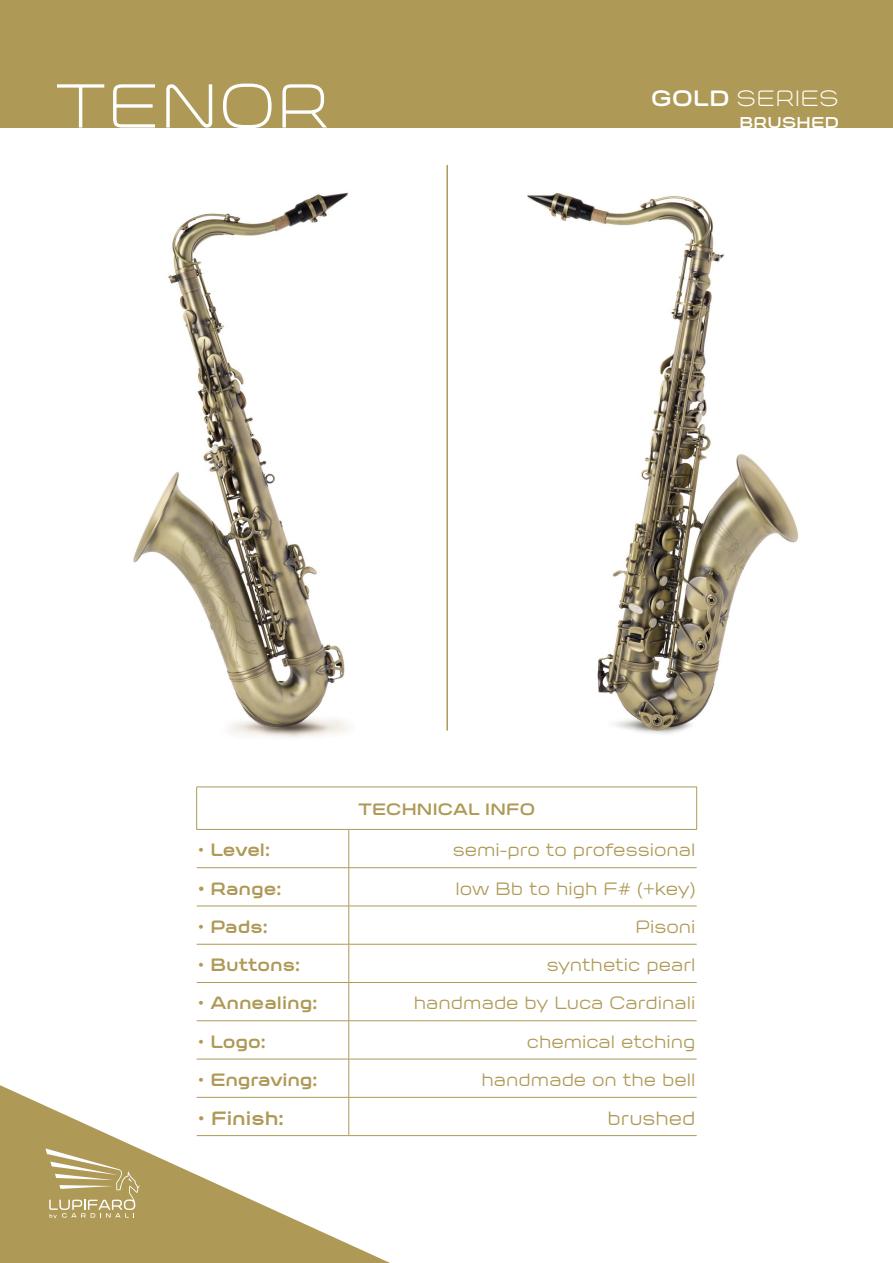
<style>
.page{position:relative;width:893px;height:1263px;background:#fff}
.page>*{position:absolute;margin:0;border:0;box-sizing:border-box;transform-origin:0 0}
.t1{font:300 67.65px "Innervers Gothic 30";letter-spacing:.015em;color:#fff}
.t2{font:300 24.15px "Innervers Gothic 30";letter-spacing:.015em;color:#fff}
.t3{font:700 21px "Innervers Gothic 60";color:#ae9956}
.t4{font:21px "Innervers Gothic 40";color:#ae9956}
.t5{font:19.5px "Innervers Gothic 40";color:#ae9956}
.t6{font:700 19.5px "Innervers Gothic 60";letter-spacing:-.005em;color:#ae9956}
.t7{font:700 18px "Innervers Gothic 60";letter-spacing:.015em;color:#ae9956}
.t8{font:700 17.1px "Innervers Gothic 60";letter-spacing:.01em;color:#fff}
.s1{font-family:"Innervers Gothic 60";font-weight:700}
.s2{font-family:"Innervers Gothic 40";font-weight:400}
</style>
<div class="page">
<img style="left:527px;top:192px;width:271px;height:542px">
<img style="left:133px;top:192px;width:315px;height:546px">
<svg style="left:0;top:1085px;width:390px;height:178px"></svg>
<div style="left:0;top:0;width:893px;height:128px;background:#ae9956"></div>
<svg style="left:45px;top:1148px;width:95px;height:70px;background:#baa970"></svg>
<hr style="left:446px;top:165px;width:2px;height:565px;background:#ae9956">
<hr style="left:196px;top:787px;width:153px;height:1px;background:#ae9956">
<hr style="left:196px;top:787px;width:1px;height:42px;background:#ae9956">
<hr style="left:349px;top:787px;width:348px;height:1px;background:#ae9956">
<hr style="left:696px;top:787px;width:1px;height:42px;background:#ae9956">
<hr style="left:196px;top:829px;width:153px;height:1px;background:#ae9956">
<hr style="left:349px;top:829px;width:348px;height:1px;background:#ae9956">
<hr style="left:349px;top:830px;width:1px;height:37px;background:#ae9956">
<hr style="left:197px;top:867px;width:152px;height:1px;background:#ae9956">
<hr style="left:349px;top:867px;width:348px;height:1px;background:#ae9956">
<hr style="left:349px;top:868px;width:1px;height:38px;background:#ae9956">
<hr style="left:197px;top:906px;width:152px;height:1px;background:#ae9956">
<hr style="left:349px;top:906px;width:348px;height:1px;background:#ae9956">
<hr style="left:349px;top:906px;width:1px;height:38px;background:#ae9956">
<hr style="left:197px;top:944px;width:152px;height:1px;background:#ae9956">
<hr style="left:349px;top:944px;width:348px;height:1px;background:#ae9956">
<hr style="left:349px;top:944px;width:1px;height:38px;background:#ae9956">
<hr style="left:197px;top:982px;width:152px;height:1px;background:#ae9956">
<hr style="left:349px;top:982px;width:348px;height:1px;background:#ae9956">
<hr style="left:349px;top:983px;width:1px;height:37px;background:#ae9956">
<hr style="left:197px;top:1020px;width:152px;height:1px;background:#ae9956">
<hr style="left:349px;top:1020px;width:348px;height:1px;background:#ae9956">
<hr style="left:349px;top:1021px;width:1px;height:38px;background:#ae9956">
<hr style="left:197px;top:1059px;width:152px;height:1px;background:#ae9956">
<hr style="left:349px;top:1059px;width:348px;height:1px;background:#ae9956">
<hr style="left:349px;top:1059px;width:1px;height:38px;background:#ae9956">
<hr style="left:197px;top:1097px;width:152px;height:1px;background:#ae9956">
<hr style="left:349px;top:1097px;width:348px;height:1px;background:#ae9956">
<hr style="left:349px;top:1097px;width:1px;height:38px;background:#ae9956">
<hr style="left:197px;top:1135px;width:152px;height:1px;background:#ae9956">
<hr style="left:349px;top:1135px;width:348px;height:1px;background:#ae9956">
<h1 class="t1" style="left:54px;top:61px;width:276px">TENOR</h1>
<p class="t2" style="left:651px;top:83px;width:189px"><span class="s1">GOLD</span> SERIES</p>
<p class="t8" style="left:739px;top:111px;width:101px">BRUSHED</p>
<p class="t7" style="left:358px;top:798px;width:179px">TECHNICAL INFO</p>
<p class="t6" style="left:198px;top:837px;width:74px"><span class="s2">•</span> Level:</p>
<p class="t5" style="left:453px;top:837px;width:244px">semi-pro to professional</p>
<p class="t6" style="left:198px;top:875px;width:85px">• Range:</p>
<p class="t5" style="left:456px;top:875px;width:242px">low Bb to high F# (+key)</p>
<p class="t6" style="left:198px;top:914px;width:72px"><span class="s2">•</span> Pads:</p>
<p class="t5" style="left:635px;top:914px;width:62px">Pisoni</p>
<p class="t6" style="left:198px;top:952px;width:104px"><span class="s2">•</span> Buttons:</p>
<p class="t5" style="left:547px;top:952px;width:150px">synthetic pearl</p>
<p class="t6" style="left:198px;top:990px;width:121px"><span class="s2">•</span> Annealing:</p>
<p class="t5" style="left:414px;top:990px;width:283px">handmade by Luca Cardinali</p>
<p class="t6" style="left:198px;top:1028px;width:70px"><span class="s2">•</span> Logo:</p>
<p class="t5" style="left:527px;top:1028px;width:170px">chemical etching</p>
<p class="t6" style="left:198px;top:1067px;width:121px"><span class="s2">•</span> Engraving:</p>
<p class="t5" style="left:481px;top:1067px;width:216px">handmade on the bell</p>
<p class="t3" style="left:198px;top:1104px;width:88px"><span class="s2">•</span> Finish:</p>
<p class="t4" style="left:607px;top:1104px;width:90px">brushed</p>
</div>
